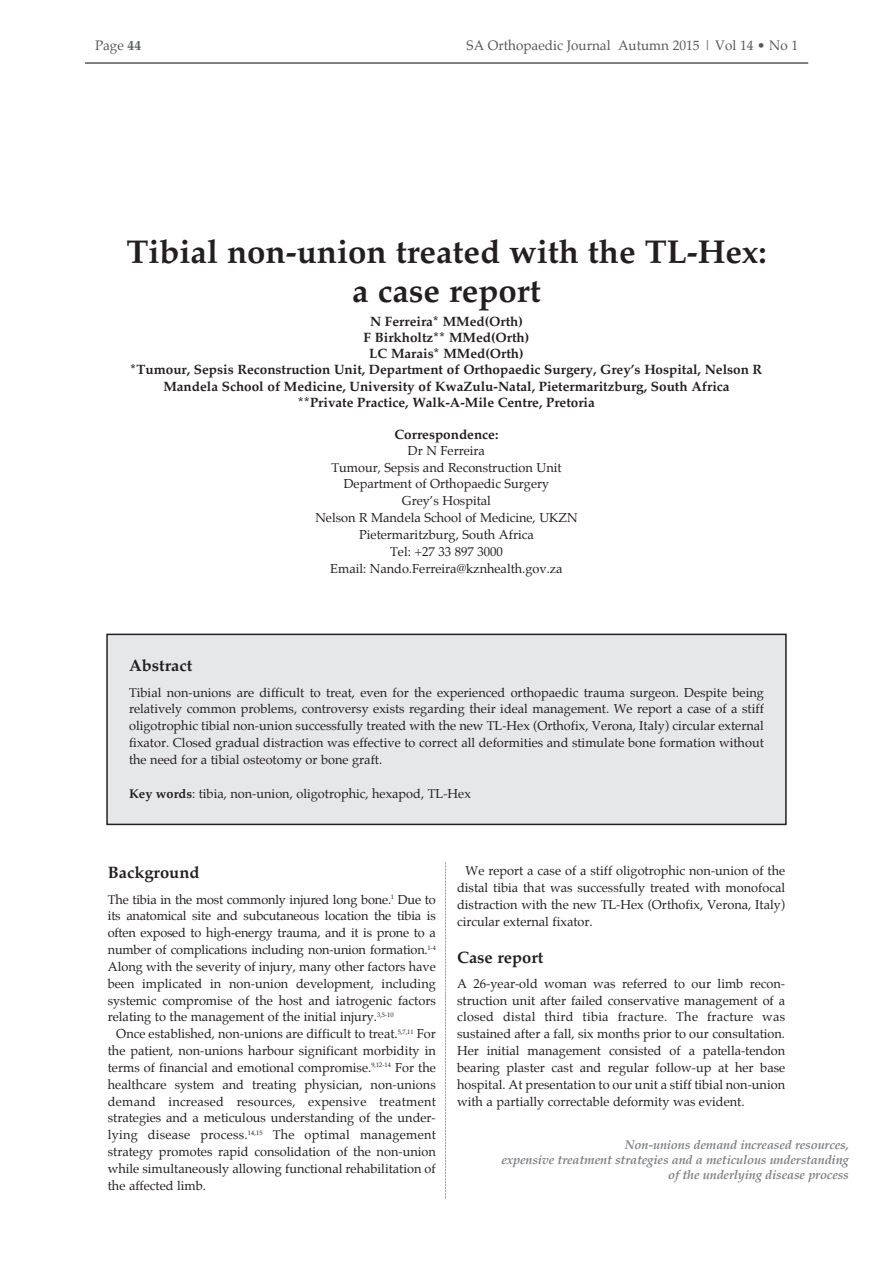
<style>
.page{position:relative;width:893px;height:1263px;background:#fff}
.page>*{position:absolute;margin:0;border:0;box-sizing:border-box;transform-origin:0 0}
.t1{font:700 33px/39.6px "Palatino";color:#231f20;text-align:center}
.t2{font:700 16.5px "Palatino";color:#231f20}
.t3{font:700 13.5px/16.2px "Palatino";color:#231f20;text-align:center}
.t4{font:13.5px "Palatino";color:#57585a}
.t5{font:12.75px/16.8px "Palatino";color:#231f20;text-align:justify}
.t6{font:italic 700 12.75px/15.3px "Palatino";letter-spacing:-.015em;color:#808285;text-align:right}
.t7{font:12.75px "Palatino";letter-spacing:.02em;color:#231f20}
.s1{font-weight:700}
</style>
<div class="page">
<hr style="left:85px;top:62px;width:723px;height:2px;background:#57585a">
<svg style="left:445px;top:862px;width:1px;height:337px"></svg>
<div style="left:108px;top:635px;width:677px;height:189px;background:#e6e7e9"></div>
<div style="left:106px;top:634px;width:681px;height:191px;border:2px solid #231f20"></div>
<p class="t4" style="left:95px;top:39px;width:48px">Page <span class="s1">44</span></p>
<p class="t4" style="left:467px;top:39px;width:333px">SA Orthopaedic Journal Autumn 2015 | Vol 14 • No 1</p>
<p class="t1" style="left:126px;top:231px;width:642px">Tibial non-union treated with the TL-Hex: a case report</p>
<p class="t3" style="left:131px;top:313px;width:633px">N Ferreira* MMed(Orth)<br>F Birkholtz** MMed(Orth)<br>LC Marais* MMed(Orth)<br>*Tumour, Sepsis Reconstruction Unit, Department of Orthopaedic Surgery, Grey’s Hospital, Nelson R Mandela School of Medicine, University of KwaZulu-Natal, Pietermaritzburg, South Africa<br>**Private Practice, Walk-A-Mile Centre, Pretoria</p>
<p class="t3" style="left:395px;top:426px;width:105px">Correspondence:</p>
<p class="t5" style="left:315px;top:443px;width:264px;text-align:center">Dr N Ferreira<br>Tumour, Sepsis and Reconstruction Unit<br>Department of Orthopaedic Surgery<br>Grey’s Hospital<br>Nelson R Mandela School of Medicine, UKZN<br>Pietermaritzburg, South Africa<br>Tel: +27 33 897 3000<br>Email: Nando.Ferreira@kznhealth.gov.za</p>
<p class="t2" style="left:129px;top:656px;width:65px">Abstract</p>
<p class="t5" style="left:129px;top:685px;width:636px">Tibial non-unions are difficult to treat, even for the experienced orthopaedic trauma surgeon. Despite being relatively common problems, controversy exists regarding their ideal management. We report a case of a stiff oligotrophic tibial non-union successfully treated with the new TL-Hex (Orthofix, Verona, Italy) circular external fixator. Closed gradual distraction was effective to correct all deformities and stimulate bone formation without the need for a tibial osteotomy or bone graft.</p>
<p class="t5" style="left:129px;top:786px;width:343px"><span class="s1">Key words</span>: tibia, non-union, oligotrophic, hexapod, TL-Hex</p>
<p class="t2" style="left:108px;top:863px;width:93px">Background</p>
<p class="t5" style="left:108px;top:892px;width:330px">The tibia in the most commonly injured long bone.<sup>1</sup> Due to</p>
<p class="t5" style="left:108px;top:908px;width:330px">its anatomical site and subcutaneous location the tibia is</p>
<p class="t5" style="left:108px;top:925px;width:329px">often exposed to high-energy trauma, and it is prone to a</p>
<p class="t5" style="left:108px;top:942px;width:330px">number of complications including non-union formation.<sup>1-4</sup></p>
<p class="t5" style="left:108px;top:959px;width:329px">Along with the severity of injury, many other factors have</p>
<p class="t5" style="left:108px;top:976px;width:330px">been implicated in non-union development, including</p>
<p class="t5" style="left:108px;top:993px;width:330px">systemic compromise of the host and iatrogenic factors</p>
<p class="t5" style="left:108px;top:1009px;width:287px">relating to the management of the initial injury.<sup>3,5-10</sup></p>
<p class="t5" style="left:116px;top:1026px;width:321px">Once established, non-unions are difficult to treat.<sup>5,7,11</sup> For</p>
<p class="t5" style="left:108px;top:1043px;width:330px">the patient, non-unions harbour significant morbidity in</p>
<p class="t5" style="left:108px;top:1060px;width:330px">terms of financial and emotional compromise.<sup>9,12-14</sup> For the</p>
<p class="t5" style="left:108px;top:1077px;width:329px">healthcare system and treating physician, non-unions</p>
<p class="t7" style="left:108px;top:1095px;width:330px">demand increased resources, expensive treatment</p>
<p class="t5" style="left:108px;top:1110px;width:330px">strategies and a meticulous understanding of the under-</p>
<p class="t7" style="left:108px;top:1129px;width:330px">lying disease process.<sup>14,15</sup> The optimal management</p>
<p class="t5" style="left:108px;top:1144px;width:330px">strategy promotes rapid consolidation of the non-union</p>
<p class="t5" style="left:108px;top:1161px;width:330px">while simultaneously allowing functional rehabilitation of</p>
<p class="t5" style="left:108px;top:1178px;width:100px">the affected limb.</p>
<p class="t5" style="left:457px;top:863px;width:330px;text-indent:9px">We report a case of a stiff oligotrophic non-union of the distal tibia that was successfully treated with monofocal distraction with the new TL-Hex (Orthofix, Verona, Italy) circular external fixator.</p>
<p class="t2" style="left:457px;top:947px;width:88px">Case report</p>
<p class="t5" style="left:457px;top:976px;width:330px">A 26-year-old woman was referred to our limb recon&shy;struction unit after failed conservative management of a closed distal third tibia fracture. The fracture was sustained after a fall, six months prior to our consultation.<br>Her initial management consisted of a patella-tendon bearing plaster cast and regular follow-up at her base hospital. At presentation to our unit a stiff tibial non-union with a partially correctable deformity was evident.</p>
<p class="t6" style="left:501px;top:1137px;width:349px">Non-unions demand increased resources,<br>expensive treatment strategies and a meticulous understanding of the underlying disease process</p>
</div>
